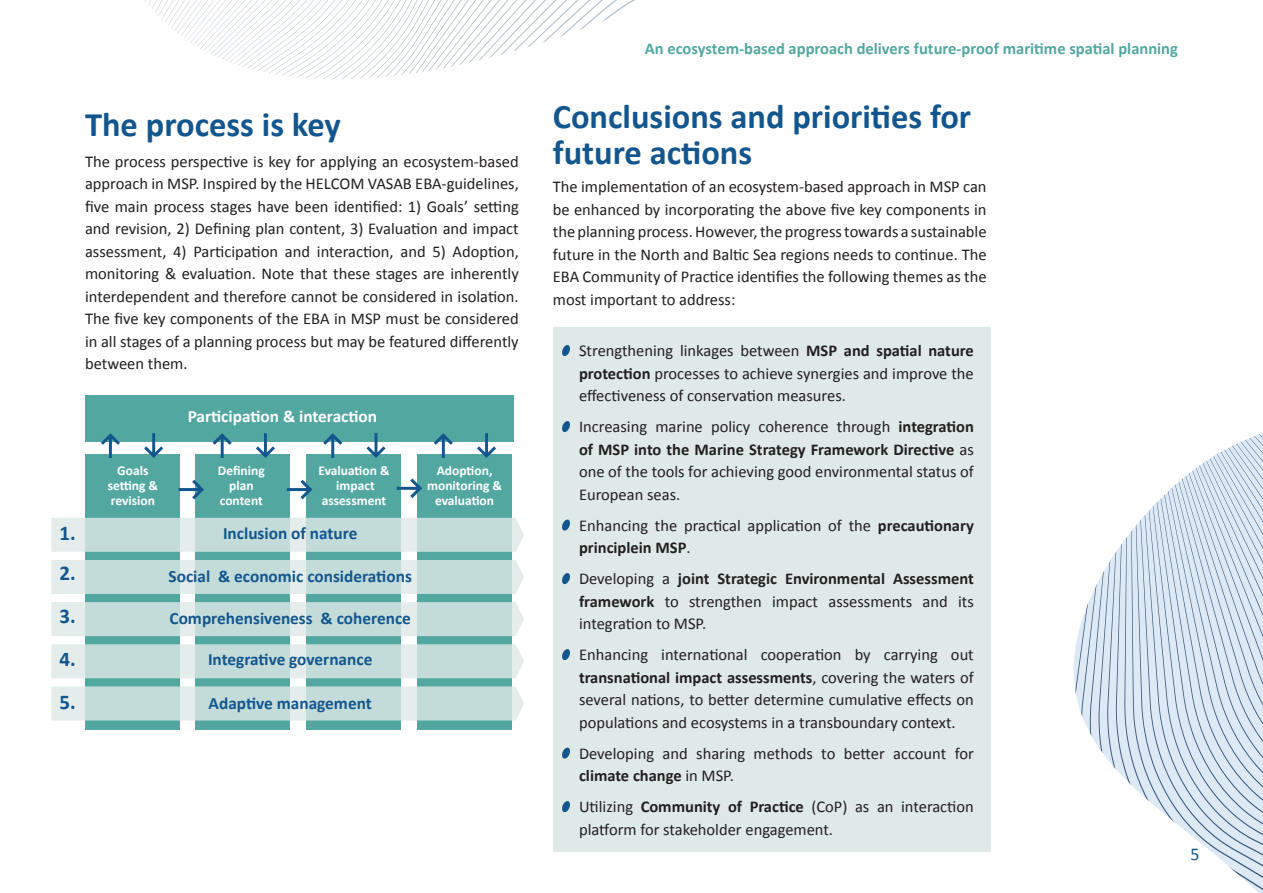
<style>
.page{position:relative;width:1263px;height:893px;background:#fff}
.page>*{position:absolute;margin:0;border:0;box-sizing:border-box;transform-origin:0 0}
.t1{font:700 34.5px/36px "Calibri";color:#13568e}
.t2{font:700 21px/43px "Calibri";color:#13568e}
.t3{font:18px "Calibri";color:#13568e}
.t4{font:700 17.25px "Calibri";color:#13568e}
.t5{font:700 17.25px "Calibri";color:#fff}
.t6{font:16.5px/22.5px "Calibri";color:#231f20;text-align:justify}
.t7{font:700 16.5px "Calibri";color:#52a8a0}
.t8{font:700 13.5px/15px "Calibri";color:#fff;text-align:center}
.s1{font-weight:700}
</style>
<div class="page">
<svg style="left:1074px;top:433px;width:189px;height:460px;fill:#ddeaf6"></svg>
<div style="left:85px;top:454px;width:95px;height:275px;background:#52a8a0"></div>
<div style="left:196px;top:454px;width:94px;height:275px;background:#52a8a0"></div>
<div style="left:306px;top:454px;width:95px;height:275px;background:#52a8a0"></div>
<div style="left:417px;top:454px;width:94px;height:275px;background:#52a8a0"></div>
<svg style="left:51px;top:518px;width:473px;height:34px;background:#c9dfdd"></svg>
<svg style="left:51px;top:560px;width:473px;height:34px;background:#c9dfdd"></svg>
<svg style="left:51px;top:602px;width:473px;height:34px;background:#c9dfdd"></svg>
<svg style="left:51px;top:644px;width:473px;height:34px;background:#c8dfdd"></svg>
<svg style="left:51px;top:686px;width:473px;height:34px;background:#c8dedd"></svg>
<div style="left:85px;top:395px;width:428px;height:47px;background:#52a8a0"></div>
<svg style="left:101px;top:433px;width:19px;height:25px"></svg>
<svg style="left:144px;top:433px;width:19px;height:25px"></svg>
<svg style="left:213px;top:433px;width:19px;height:25px"></svg>
<svg style="left:256px;top:433px;width:19px;height:25px"></svg>
<svg style="left:323px;top:433px;width:19px;height:25px"></svg>
<svg style="left:366px;top:433px;width:20px;height:25px"></svg>
<svg style="left:434px;top:433px;width:19px;height:25px"></svg>
<svg style="left:477px;top:433px;width:19px;height:25px"></svg>
<svg style="left:287px;top:480px;width:25px;height:19px"></svg>
<svg style="left:179px;top:480px;width:25px;height:19px"></svg>
<svg style="left:397px;top:478px;width:25px;height:20px"></svg>
<div style="left:553px;top:327px;width:438px;height:525px;background:#dee9e8"></div>
<svg style="left:562px;top:345px;width:8px;height:12px"></svg>
<svg style="left:562px;top:421px;width:8px;height:12px"></svg>
<svg style="left:562px;top:519px;width:8px;height:12px"></svg>
<svg style="left:562px;top:573px;width:8px;height:12px"></svg>
<svg style="left:562px;top:649px;width:8px;height:12px"></svg>
<svg style="left:562px;top:747px;width:8px;height:12px"></svg>
<svg style="left:562px;top:801px;width:8px;height:12px"></svg>
<svg style="left:144px;top:0;width:491px;height:80px"></svg>
<h1 class="t1" style="left:85px;top:105px;width:257px">The process is key</h1>
<p class="t6" style="left:85px;top:150px;width:435px">The process perspective is key for applying an ecosystem-based approach in MSP. Inspired by the HELCOM VASAB EBA-guidelines, five main process stages have been identified: 1) Goals’ setting and revision, 2) Defining plan content, 3) Evaluation and impact assessment, 4) Participation and interaction, and 5) Adoption, monitoring &amp; evaluation. Note that these stages are inherently interdependent and therefore cannot be considered in isolation.<br>The five key components of the EBA in MSP must be considered in all stages of a planning process but may be featured differently between them.</p>
<p class="t5" style="left:188px;top:404px;width:191px">Participation &amp; interaction</p>
<p class="t2" style="left:60px;top:512px;width:18px;line-height:40.3px">1.<br>2.</p>
<p class="t2" style="left:60px;top:594px;width:18px;text-align:justify">3.<br>4.<br>5.</p>
<p class="t8" style="left:108px;top:462px;width:52px">Goals setting &amp; revision</p>
<p class="t8" style="left:218px;top:462px;width:48px">Defining plan content</p>
<p class="t8" style="left:318px;top:462px;width:73px">Evaluation &amp; impact assessment</p>
<p class="t8" style="left:427px;top:462px;width:76px">Adoption, monitoring &amp; evaluation</p>
<p class="t4" style="left:223px;top:521px;width:136px">Inclusion of nature</p>
<p class="t4" style="left:169px;top:564px;width:245px">Social &amp; economic considerations</p>
<p class="t4" style="left:170px;top:606px;width:243px">Comprehensiveness &amp; coherence</p>
<p class="t4" style="left:208px;top:647px;width:166px">Integrative governance</p>
<p class="t4" style="left:209px;top:691px;width:165px">Adaptive management</p>
<p class="t7" style="left:645px;top:37px;width:535px">An ecosystem-based approach delivers future-proof maritime spatial planning</p>
<h1 class="t1" style="left:553px;top:97px;width:420px">Conclusions and priorities for future actions</h1>
<p class="t6" style="left:553px;top:175px;width:435px">The implementation of an ecosystem-based approach in MSP can be enhanced by incorporating the above five key components in the planning process. However, the progress towards a sustainable future in the North and Baltic Sea regions needs to continue. The EBA Community of Practice identifies the following themes as the most important to address:</p>
<p class="t6" style="left:579px;top:339px;width:396px">Strengthening linkages between <span class="s1">MSP and spatial nature protection</span> processes to achieve synergies and improve the effectiveness of conservation measures.</p>
<p class="t6" style="left:579px;top:415px;width:396px">Increasing marine policy coherence through <span class="s1">integration of MSP into the Marine Strategy Framework Directive</span> as one of the tools for achieving good environmental status of European seas.</p>
<p class="t6" style="left:579px;top:513px;width:396px">Enhancing the practical application of the <span class="s1">precautionary principlein MSP</span>.</p>
<p class="t6" style="left:579px;top:567px;width:396px">Developing a <span class="s1">joint Strategic Environmental Assessment framework</span> to strengthen impact assessments and its integration to MSP.</p>
<p class="t6" style="left:579px;top:643px;width:396px">Enhancing international cooperation by carrying out <span class="s1">transnational impact assessments</span>, covering the waters of several nations, to better determine cumulative effects on populations and ecosystems in a transboundary context.</p>
<p class="t6" style="left:579px;top:741px;width:396px">Developing and sharing methods to better account for <span class="s1">climate change</span> in MSP.</p>
<p class="t6" style="left:579px;top:795px;width:396px">Utilizing <span class="s1">Community of Practice</span> (CoP) as an interaction platform for stakeholder engagement.</p>
<p class="t3" style="left:1190px;top:841px;width:11px">5</p>
</div>
